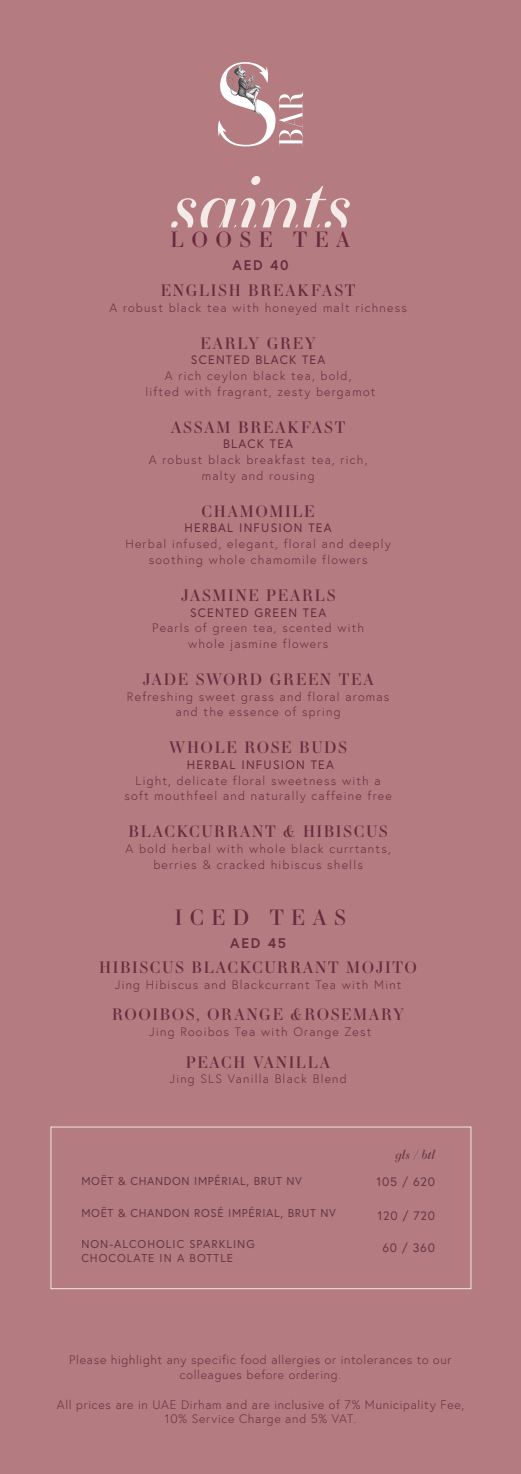
<style>
.page{position:relative;width:521px;height:1474px;background:#fff}
.page>*{position:absolute;margin:0;border:0;box-sizing:border-box;transform-origin:0 0}
.t1{font:21px "Essonnes Display";letter-spacing:.35em;color:#672a3e}
.t2{font:15.75px "Essonnes Display";letter-spacing:.1em;color:#672a3e}
.t3{font:700 14px "Europa";letter-spacing:.12em;color:#672d40}
.t4{font:300 12.25px/15.8px "Europa";letter-spacing:.1em;color:#672a3e;text-align:center}
.Menu_Item{font:300 12.25px/14.7px "Europa";letter-spacing:.06em;color:#672b3e;text-align:center}
.t5{font:12.25px "Europa";letter-spacing:.1em;color:#672a3e}
.t6{font:12.25px "Europa";letter-spacing:.06em;color:#673644}
.t7{font:italic 12.25px "Essonnes Display";letter-spacing:.01em;color:#673644}
.t8{font:11.38px "Europa";letter-spacing:.06em;color:#673644}
.t9{font:11.38px "Europa";letter-spacing:.09em;color:#673644}
</style>
<div class="page">
<div style="left:0;top:0;width:521px;height:1473px;background:#b47c81"></div>
<svg style="left:218px;top:62px;width:85px;height:84px"></svg>
<div style="left:50px;top:1126px;width:421px;height:163px;border:1px solid #eee8df"></div>
<div style="left:251px;top:176px;width:9px;height:9px;background:#f4eae7;border-radius:4px"></div>
<svg style="left:171px;top:186px;width:179px;height:41px"></svg>
<p class="t1" style="left:171px;top:225px;width:181px">LOOSE TEA</p>
<p class="t2" style="left:161px;top:279px;width:196px">ENGLISH BREAKFAST</p>
<p class="t4" style="left:109px;top:299px;width:299px">A robust black tea with honeyed malt richness</p>
<p class="t2" style="left:200px;top:332px;width:117px">EARLY GREY</p>
<p class="t5" style="left:191px;top:352px;width:136px">SCENTED BLACK TEA</p>
<p class="t4" style="left:145px;top:368px;width:231px">A rich ceylon black tea, bold,<br>lifted with fragrant, zesty bergamot</p>
<p class="t2" style="left:171px;top:416px;width:176px">ASSAM BREAKFAST</p>
<p class="t5" style="left:223px;top:436px;width:71px">BLACK TEA</p>
<p class="t4" style="left:149px;top:452px;width:220px">A robust black breakfast tea, rich, malty and rousing</p>
<p class="t2" style="left:202px;top:500px;width:115px">CHAMOMILE</p>
<p class="t5" style="left:185px;top:520px;width:149px">HERBAL INFUSION TEA</p>
<p class="t4" style="left:125px;top:536px;width:267px">Herbal infused, elegant, floral and deeply soothing whole chamomile flowers</p>
<p class="t2" style="left:181px;top:584px;width:156px">JASMINE PEARLS</p>
<p class="t5" style="left:190px;top:604px;width:138px">SCENTED GREEN TEA</p>
<p class="t4" style="left:152px;top:620px;width:213px">Pearls of green tea, scented with</p>
<p class="t4" style="left:188px;top:635px;width:141px">whole jasmine flowers</p>
<p class="t2" style="left:142px;top:668px;width:233px">JADE SWORD GREEN TEA</p>
<p class="t4" style="left:127px;top:688px;width:264px">Refreshing sweet grass and floral aromas</p>
<p class="t4" style="left:176px;top:704px;width:166px">and the essence of spring</p>
<p class="t2" style="left:169px;top:736px;width:179px">WHOLE ROSE BUDS</p>
<p class="t5" style="left:187px;top:756px;width:149px">HERBAL INFUSION TEA</p>
<p class="t4" style="left:135px;top:772px;width:247px">Light, delicate floral sweetness with a</p>
<p class="t4" style="left:125px;top:788px;width:269px">soft mouthfeel and naturally caffeine free</p>
<p class="t2" style="left:129px;top:820px;width:261px">BLACKCURRANT &amp; HIBISCUS</p>
<p class="t4" style="left:126px;top:840px;width:267px">A bold herbal with whole black currtants,</p>
<p class="t4" style="left:153px;top:856px;width:211px">berries &amp; cracked hibiscus shells</p>
<p class="t3" style="left:232px;top:256px;width:57px">AED 40</p>
<p class="t1" style="left:175px;top:902px;width:173px">ICED TEAS</p>
<p class="t3" style="left:230px;top:933px;width:57px">AED 45</p>
<p class="t2" style="left:99px;top:956px;width:319px">HIBISCUS BLACKCURRANT MOJITO</p>
<p class="t4" style="left:115px;top:976px;width:288px">Jing Hibiscus and Blackcurrant Tea with Mint</p>
<p class="t2" style="left:112px;top:1003px;width:294px">ROOIBOS, ORANGE &amp;ROSEMARY</p>
<p class="t4" style="left:149px;top:1023px;width:224px">Jing Rooibos Tea with Orange Zest</p>
<p class="t2" style="left:186px;top:1050px;width:146px">PEACH VANILLA</p>
<p class="t4" style="left:169px;top:1071px;width:179px">Jing SLS Vanilla Black Blend</p>
<p class="t8" style="left:81px;top:1174px;width:222px">MOËT &amp; CHANDON IMPÉRIAL, BRUT NV</p>
<p class="t8" style="left:81px;top:1205px;width:256px">MOËT &amp; CHANDON ROSÉ IMPÉRIAL, BRUT NV</p>
<p class="t9" style="left:81px;top:1237px;width:175px">NON-ALCOHOLIC SPARKLING</p>
<p class="t9" style="left:81px;top:1250px;width:153px">CHOCOLATE IN A BOTTLE</p>
<p class="t7" style="left:395px;top:1146px;width:41px">gls / btl</p>
<p class="t6" style="left:376px;top:1173px;width:60px">105 / 620</p>
<p class="t6" style="left:377px;top:1207px;width:59px">120 / 720</p>
<p class="t6" style="left:382px;top:1239px;width:54px">60 / 360</p>
<p class="Menu_Item" style="left:69px;top:1352px;width:384px">Please highlight any specific food allergies or intolerances to our colleagues before ordering.</p>
<p class="Menu_Item" style="left:57px;top:1396px;width:409px">All prices are in UAE Dirham and are inclusive of 7% Municipality Fee,<br>10% Service Charge and 5% VAT.</p>
</div>
